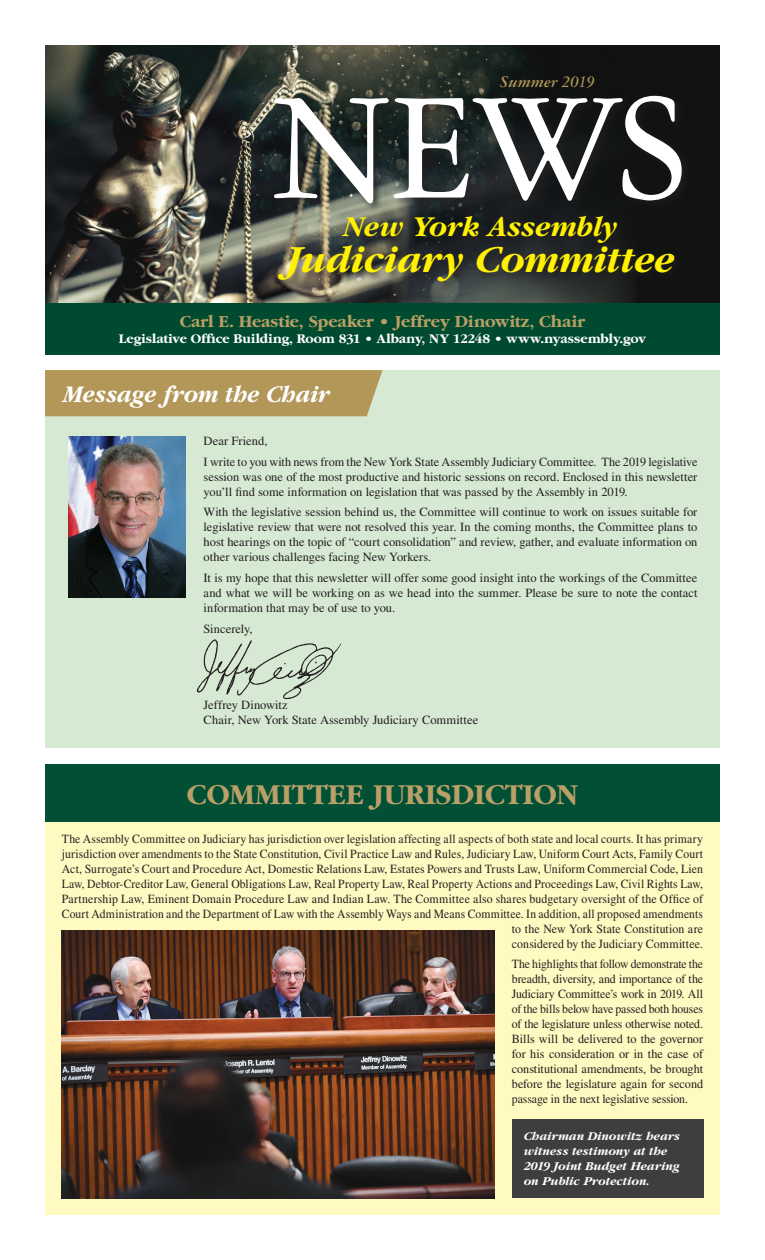
<style>
.page{position:relative;width:765px;height:1260px;background:#fff}
.page>*{position:absolute;margin:0;border:0;box-sizing:border-box;transform-origin:0 0}
.t1{font:162.5px "Garamond Three";color:#fff;scale:.95 1}
.t2{font:italic 700 40px "Garamond";letter-spacing:-.005em;color:#fff101}
.t3{font:700 30px "Garamond";color:#ba9f67}
.t4{font:italic 700 30px "Garamond";letter-spacing:-.015em;color:#fff101}
.t5{font:italic 700 25px "Garamond";letter-spacing:-.02em;color:#fff;scale:.95 1}
.t6{font:700 17.5px "Garamond";letter-spacing:-.005em;color:#ba9f67}
.t7{font:italic 700 17.5px "Garamond Three";letter-spacing:-.025em;color:#b39758}
.t8{font:700 13.75px "Garamond";color:#fff}
.t9{font:12.5px/15px "Times";letter-spacing:.005em;color:#231f20}
.t10{font:12.5px/15px "Times";letter-spacing:.005em;color:#231f20;text-align:right;scale:.93 1}
.t11{font:12.5px/15px "Times";letter-spacing:.005em;color:#231f20;text-align:justify;scale:.94 1}
.t12{font:italic 700 12.5px/15px "Garamond";color:#fff}
</style>
<div class="page">
<div style="left:45px;top:370px;width:675px;height:377px;background:#d6e9d3"></div>
<div style="left:45px;top:370px;width:337px;height:46px;background:#b39758"></div>
<div style="left:45px;top:45px;width:675px;height:258px;background:#111311"></div>
<div style="left:45px;top:821px;width:675px;height:394px;background:#fffac1"></div>
<img style="left:68px;top:436px;width:118px;height:161px">
<div style="left:45px;top:303px;width:675px;height:51px;background:#004b2f"></div>
<img style="left:196px;top:639px;width:146px;height:61px">
<img style="left:62px;top:931px;width:433px;height:267px">
<div style="left:512px;top:1120px;width:191px;height:78px;background:#3e3e3f"></div>
<div style="left:45px;top:764px;width:675px;height:57px;background:#015036"></div>
<img style="left:45px;top:45px;width:583px;height:258px">
<div style="left:272px;top:93px;width:420px;height:199px;background:#231f20;opacity:.75"></div>
<h3 class="t7" style="left:500px;top:72px;width:97px">Summer 2019</h3>
<h1 class="t1" style="left:272px;top:61px;width:438px">NEWS</h1>
<h3 class="t4" style="left:342px;top:210px;width:276px">New York Assembly</h3>
<h2 class="t2" style="left:285px;top:238px;width:390px">Judiciary Committee</h2>
<h3 class="t6" style="left:180px;top:312px;width:407px">Carl E. Heastie, Speaker • Jeffrey Dinowitz, Chair</h3>
<p class="t8" style="left:119px;top:332px;width:529px">Legislative Office Building, Room 831 • Albany, NY 12248 • www.nyassembly.gov</p>
<h3 class="t5" style="left:62px;top:381px;width:283px">Message from the Chair</h3>
<p class="t9" style="left:204px;top:431px;width:495px;line-height:20.6px">Dear Friend,<br>I write to you with news from the New York State Assembly Judiciary Committee. The 2019 legislative</p>
<p class="t9" style="left:204px;top:469px;width:495px">session was one of the most productive and historic sessions on record. Enclosed in this newsletter you’ll find some information on legislation that was passed by the Assembly in 2019.</p>
<p class="t9" style="left:204px;top:505px;width:495px;text-align:justify">With the legislative session behind us, the Committee will continue to work on issues suitable for legislative review that were not resolved this year. In the coming months, the Committee plans to host hearings on the topic of “court consolidation” and review, gather, and evaluate information on other various challenges facing New Yorkers.</p>
<p class="t9" style="left:204px;top:570px;width:495px;text-align:justify">It is my hope that this newsletter will offer some good insight into the workings of the Committee and what we will be working on as we head into the summer. Please be sure to note the contact information that may be of use to you.</p>
<p class="t9" style="left:204px;top:621px;width:51px">Sincerely,</p>
<p class="t9" style="left:204px;top:698px;width:276px">Jeffrey Dinowitz<br>Chair, New York State Assembly Judiciary Committee</p>
<h3 class="t3" style="left:187px;top:778px;width:393px">COMMITTEE JURISDICTION</h3>
<p class="t10" style="left:62px;top:831px;width:691px">The Assembly Committee on Judiciary has jurisdiction over legislation affecting all aspects of both state and local courts. It has primary jurisdiction over amendments to the State Constitution, Civil Practice Law and Rules, Judiciary Law, Uniform Court Acts, Family Court Act, Surrogate’s Court and Procedure Act, Domestic Relations Law, Estates Powers and Trusts Law, Uniform Commercial Code, Lien Law, Debtor-Creditor Law, General Obligations Law, Real Property Law, Real Property Actions and Proceedings Law, Civil Rights Law, Partnership Law, Eminent Domain Procedure Law and Indian Law. The Committee also shares budgetary oversight of the Office of Court Administration and the Department of Law with the Assembly Ways and Means Committee. In addition, all proposed amendments to the New York State Constitution are<br>considered by the Judiciary Committee.</p>
<p class="t11" style="left:512px;top:957px;width:205px">The highlights that follow demonstrate the breadth, diversity, and importance of the Judiciary Committee’s work in 2019. All of the bills below have passed both houses of the legislature unless otherwise noted.<br>Bills will be delivered to the governor for his consideration or in the case of constitutional amendments, be brought before the legislature again for second passage in the next legislative session.</p>
<p class="t12" style="left:523px;top:1129px;width:158px">Chairman Dinowitz hears witness testimony at the<br>2019 Joint Budget Hearing on Public Protection.</p>
</div>
